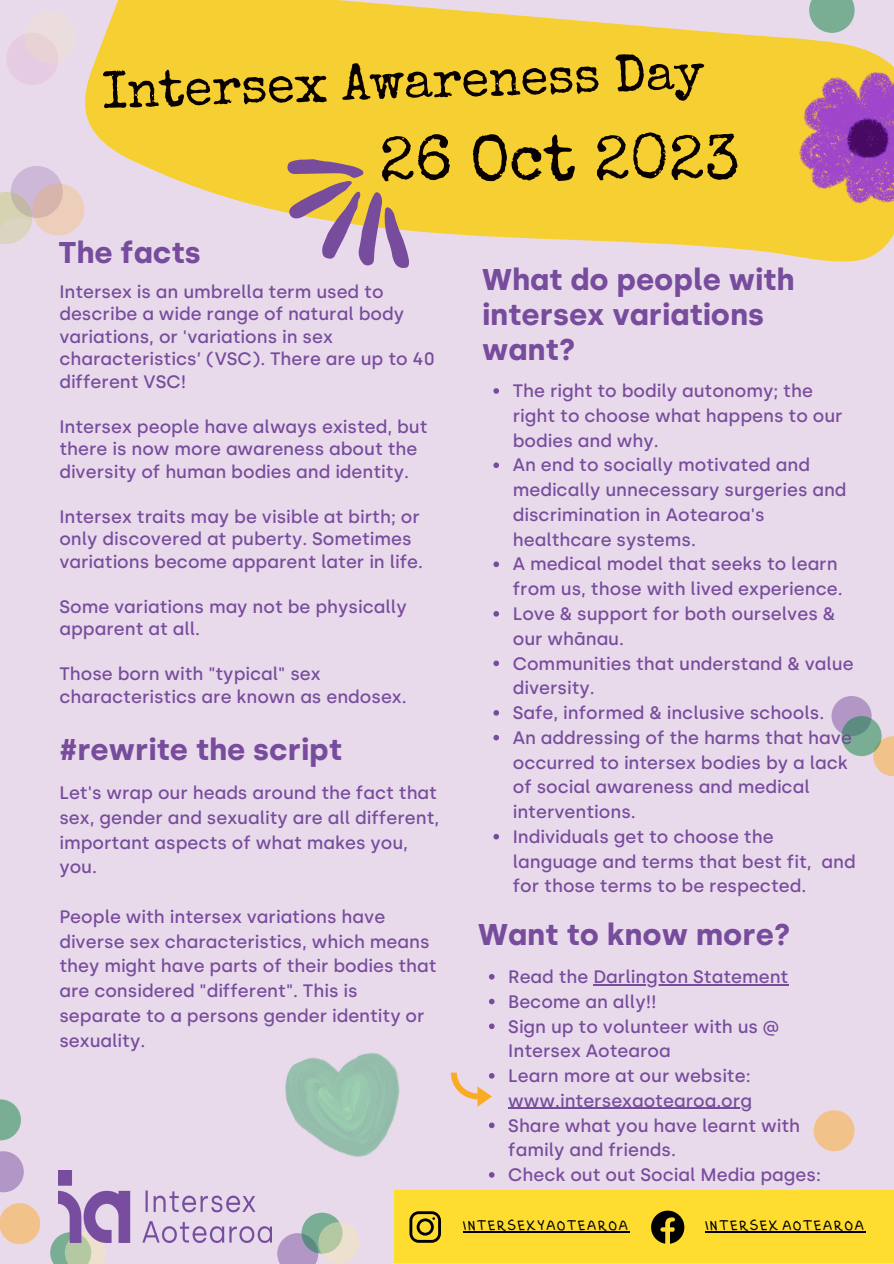
<style>
.page{position:relative;width:894px;height:1264px;background:#fff}
.page>*{position:absolute;margin:0;border:0;box-sizing:border-box;transform-origin:0 0}
.t1{font:64.05px "Special Elite";letter-spacing:-.015em;color:#090000}
.t2{font:51.15px "Special Elite";color:#090000}
.t3{font:700 30px/34.8px "Silka";color:#774c9d}
.t4{font:500 18px/24.8px "Silka";color:#774c9d}
.t5{font:14.4px "RTL Hand Made Regular";letter-spacing:.085em;color:#000}
</style>
<div class="page">
<div style="left:0;top:0;width:893px;height:1263px;background:#e9daeb"></div>
<div style="left:11px;top:166px;width:52px;height:52px;background:#cdb8d8;border-radius:50%"></div>
<div style="left:831px;top:696px;width:40px;height:40px;background:#b296c5;border-radius:50%"></div>
<svg style="left:0;top:192px;width:32px;height:26px"></svg>
<svg style="left:277px;top:1233px;width:41px;height:30px"></svg>
<svg style="left:0;top:1151px;width:24px;height:41px"></svg>
<svg style="left:0;top:218px;width:45px;height:26px"></svg>
<div style="left:6px;top:33px;width:52px;height:52px;background:#e5cce2;border-radius:50%"></div>
<div style="left:813px;top:1110px;width:41px;height:41px;background:#f1c38b;border-radius:50%"></div>
<svg style="left:872px;top:736px;width:21px;height:40px"></svg>
<div style="left:0;top:1203px;width:40px;height:41px;background:#f1c38b;border-radius:50%"></div>
<svg style="left:32px;top:183px;width:52px;height:52px;background:#e1c0b4"></svg>
<svg style="left:301px;top:1212px;width:41px;height:41px"></svg>
<svg style="left:841px;top:716px;width:40px;height:40px"></svg>
<svg style="left:0;top:1099px;width:21px;height:41px"></svg>
<svg style="left:318px;top:1222px;width:41px;height:41px"></svg>
<svg style="left:50px;top:1236px;width:56px;height:27px"></svg>
<div style="left:24px;top:11px;width:52px;height:52px;background:#ebdddd;border-radius:50%"></div>
<img style="left:58px;top:1170px;width:213px;height:72px">
<svg style="left:67px;top:0;width:826px;height:262px;fill:#f6d032"></svg>
<svg style="left:493px;top:388px;width:6px;height:6px"></svg>
<svg style="left:493px;top:462px;width:6px;height:6px"></svg>
<svg style="left:493px;top:561px;width:6px;height:6px"></svg>
<svg style="left:493px;top:611px;width:6px;height:5px"></svg>
<svg style="left:493px;top:660px;width:6px;height:6px"></svg>
<svg style="left:493px;top:710px;width:6px;height:5px"></svg>
<svg style="left:493px;top:734px;width:6px;height:6px"></svg>
<svg style="left:493px;top:833px;width:6px;height:6px"></svg>
<svg style="left:489px;top:974px;width:5px;height:5px"></svg>
<hr style="left:593px;top:984px;width:95px;height:1px;background:#774c9d">
<hr style="left:688px;top:984px;width:100px;height:1px;background:#774c9d">
<svg style="left:489px;top:998px;width:5px;height:6px"></svg>
<svg style="left:489px;top:1023px;width:5px;height:6px"></svg>
<svg style="left:450px;top:1072px;width:44px;height:34px"></svg>
<hr style="left:508px;top:1107px;width:243px;height:1px;background:#774c9d">
<svg style="left:489px;top:1122px;width:5px;height:6px"></svg>
<svg style="left:489px;top:1172px;width:5px;height:5px"></svg>
<img style="left:798px;top:71px;width:95px;height:134px">
<img style="left:285px;top:1053px;width:115px;height:104px">
<svg style="left:286px;top:156px;width:129px;height:112px"></svg>
<div style="left:394px;top:1190px;width:499px;height:73px;background:#ffdd30"></div>
<svg style="left:409px;top:1211px;width:32px;height:31px"></svg>
<hr style="left:463px;top:1230px;width:166px;height:2px;background:#000">
<svg style="left:651px;top:1210px;width:33px;height:33px"></svg>
<hr style="left:705px;top:1230px;width:160px;height:2px;background:#000">
<p class="t2" style="left:101px;top:72px;width:603px;rotate:-2deg">Intersex Awareness Day</p>
<p class="t1" style="left:379px;top:134px;width:363px">26 Oct 2023</p>
<p class="t3" style="left:58px;top:235px;width:144px">The facts</p>
<p class="t4" style="left:59px;top:280px;width:377px;line-height:22.5px">Intersex is an umbrella term used to describe a wide range of natural body variations, or 'variations in sex characteristics’ (VSC). There are up to 40 different VSC!</p>
<p class="t4" style="left:59px;top:415px;width:369px;line-height:22.5px">Intersex people have always existed, but there is now more awareness about the diversity of human bodies and identity.</p>
<p class="t4" style="left:59px;top:505px;width:365px;line-height:22.5px">Intersex traits may be visible at birth; or only discovered at puberty. Sometimes variations become apparent later in life.</p>
<p class="t4" style="left:59px;top:595px;width:349px;line-height:22.5px">Some variations may not be physically apparent at all.</p>
<p class="t4" style="left:59px;top:663px;width:349px;line-height:22.5px">Those born with "typical" sex characteristics are known as endosex.</p>
<p class="t3" style="left:59px;top:732px;width:284px">#rewrite the script</p>
<p class="t4" style="left:59px;top:780px;width:381px">Let's wrap our heads around the fact that sex, gender and sexuality are all different, important aspects of what makes you, you.</p>
<p class="t4" style="left:59px;top:904px;width:378px">People with intersex variations have diverse sex characteristics, which means they might have parts of their bodies that are considered "different". This is separate to a persons gender identity or sexuality.</p>
<p class="t3" style="left:482px;top:262px;width:314px">What do people with intersex variations want?</p>
<p class="t4" style="left:512px;top:378px;width:331px">The right to bodily autonomy; the right to choose what happens to our bodies and why.</p>
<p class="t4" style="left:512px;top:453px;width:335px">An end to socially motivated and medically unnecessary surgeries and discrimination in Aotearoa's healthcare systems.</p>
<p class="t4" style="left:512px;top:552px;width:331px">A medical model that seeks to learn from us, those with lived experience.</p>
<p class="t4" style="left:512px;top:601px;width:324px">Love &amp; support for both ourselves &amp; our whānau.</p>
<p class="t4" style="left:512px;top:651px;width:342px">Communities that understand &amp; value diversity.</p>
<p class="t4" style="left:512px;top:700px;width:313px">Safe, informed &amp; inclusive schools.</p>
<p class="t4" style="left:512px;top:725px;width:340px">An addressing of the harms that have occurred to intersex bodies by a lack of social awareness and medical interventions.</p>
<p class="t4" style="left:512px;top:824px;width:344px">Individuals get to choose the language and terms that best fit, and for those terms to be respected.</p>
<p class="t3" style="left:478px;top:917px;width:314px">Want to know more?</p>
<p class="t4" style="left:508px;top:964px;width:281px">Read the Darlington Statement</p>
<p class="t4" style="left:508px;top:989px;width:150px">Become an ally!!</p>
<p class="t4" style="left:508px;top:1013px;width:272px">Sign up to volunteer with us @<br>Intersex Aotearoa</p>
<p class="t4" style="left:508px;top:1063px;width:245px">Learn more at our website: www.intersexaotearoa.org</p>
<p class="t4" style="left:508px;top:1112px;width:293px">Share what you have learnt with family and friends.</p>
<p class="t4" style="left:508px;top:1162px;width:314px">Check out out Social Media pages:</p>
<p class="t5" style="left:463px;top:1215px;width:167px">INTERSEXYAOTEAROA</p>
<p class="t5" style="left:705px;top:1215px;width:160px">INTERSEX AOTEAROA</p>
</div>
